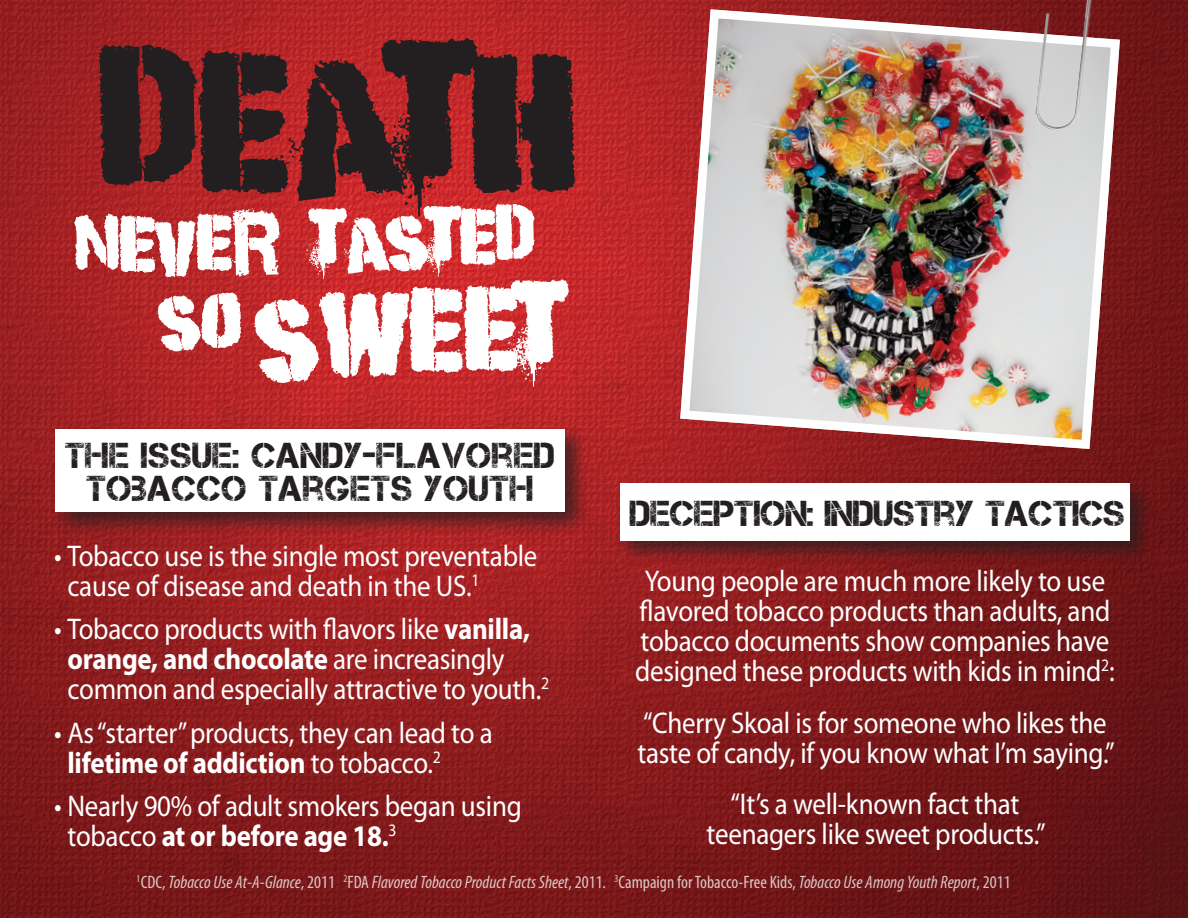
<style>
.page{position:relative;width:1188px;height:918px;background:#fff}
.page>*{position:absolute;margin:0;border:0;box-sizing:border-box;transform-origin:0 0}
.t1{font:180px "Punk Kid";color:#231f20}
.t2{font:108px "Punk Kid";color:#fff}
.t3{font:72px "Punk Kid";color:#fff}
.t4{font:36px/33px "Captureit";letter-spacing:.025em;color:#231f20;text-align:center}
.t5{font:30px/30px "Myriad Pro";letter-spacing:-.01em;color:#fff;scale:.9 1}
.t6{font:italic condensed 18px "Myriad Pro";color:#fff}
.s1{font-weight:700}
.s2{font-style:normal}
</style>
<div class="page">
<img style="left:0;top:0;width:1188px;height:918px">
<img style="left:680px;top:9px;width:440px;height:440px">
<div style="left:681px;top:10px;width:439px;height:439px;border:9px solid #fff;border-radius:30px"></div>
<img style="left:1034px;top:0;width:58px;height:135px">
<div style="left:49px;top:423px;width:541px;height:114px;background:#231f20;opacity:.75"></div>
<div style="left:56px;top:429px;width:510px;height:83px;background:#fff"></div>
<div style="left:614px;top:477px;width:541px;height:89px;background:#231f20;opacity:.75"></div>
<div style="left:620px;top:483px;width:510px;height:57px;background:#fff"></div>
<p class="t1" style="left:98px;top:8px;width:476px;rotate:-1deg">DEATH</p>
<p class="t3" style="left:75px;top:198px;width:461px;rotate:-1deg">never tasted</p>
<p class="t2" style="left:157px;top:265px;width:408px;rotate:-1deg"><sup>so</sup> sweet</p>
<p class="t4" style="left:65px;top:439px;width:491px">THE ISSUE: CANDY-FLAVORED<br>TOBACCO TARGETS YOUTH</p>
<p class="t4" style="left:630px;top:496px;width:497px">DECEPTION: INDUSTRY TACTICS</p>
<p class="t5" style="left:68px;top:540px;width:524px;text-indent:-14px">• Tobacco use is the single most preventable cause of disease and death in the US.<sup>1</sup></p>
<p class="t5" style="left:68px;top:614px;width:537px;text-indent:-14px">• Tobacco products with flavors like <span class="s1">vanilla, orange, and chocolate</span> are increasingly common and especially attractive to youth.<sup>2</sup></p>
<p class="t5" style="left:68px;top:717px;width:474px;text-indent:-14px">• As“starter”products, they can lead to a <span class="s1">lifetime of addiction</span> to tobacco.<sup>2</sup></p>
<p class="t5" style="left:68px;top:791px;width:506px;text-indent:-14px">• Nearly 90% of adult smokers began using tobacco <span class="s1">at or before age 18.</span><sup>3</sup></p>
<p class="t5" style="left:635px;top:565px;width:534px;text-align:center">Young people are much more likely to use flavored tobacco products than adults, and tobacco documents show companies have designed these products with kids in mind<sup>2</sup>:</p>
<p class="t5" style="left:637px;top:707px;width:532px">“Cherry Skoal is for someone who likes the taste of candy, if you know what I’m saying.”</p>
<p class="t5" style="left:707px;top:789px;width:378px;text-align:center">“It’s a well-known fact that teenagers like sweet products.”</p>
<p class="t6" style="left:137px;top:872px;width:875px"><sup>1</sup><span class="s2">CDC,</span> Tobacco Use At-A-Glance<span class="s2">, 2011</span> <sup>2</sup><span class="s2">FDA</span> Flavored Tobacco Product Facts Sheet<span class="s2">, 2011.</span> <sup>3</sup><span class="s2">Campaign for Tobacco-Free Kids,</span> Tobacco Use Among Youth Report<span class="s2">, 2011</span></p>
</div>
